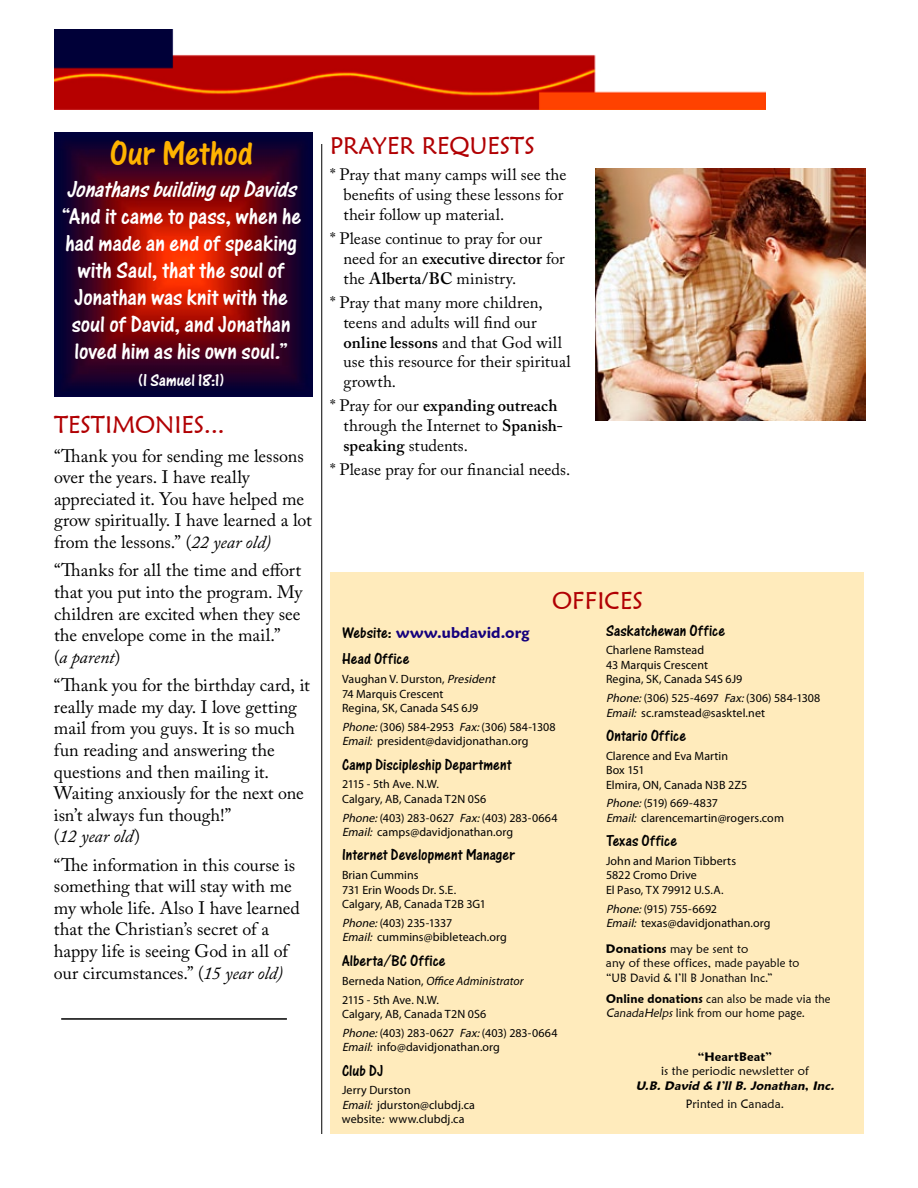
<style>
.page{position:relative;width:918px;height:1188px;background:#fff}
.page>*{position:absolute;margin:0;border:0;box-sizing:border-box;transform-origin:0 0}
.t1{font:36px "One Stroke Script Let Plain";letter-spacing:-.005em;color:#ffb300}
.t2{font:24px/27px "One Stroke Script Let Plain";color:#fff;text-align:center}
.t3{font:24px "Maiandra GD";color:#b10003}
.t4{font:italic 24px "One Stroke Script Let Plain";color:#fff}
.t5{font:18px/21.6px "Adobe Caslon Pro";color:#000}
.t6{font:18px "One Stroke Script Let Plain";color:#fff}
.t7{font:16.5px/19.8px "Adobe Caslon Pro";color:#000}
.t8{font:16.5px "One Stroke Script Let Plain";letter-spacing:.005em;color:#000}
.t9{font:600 15px "Maiandra GD";letter-spacing:.01em;color:#14007d}
.t10{font:12px/14.4px "Myriad Pro";letter-spacing:.005em;color:#000}
.t11{font:12px/14.4px "Maiandra GD";letter-spacing:.01em;color:#000}
.t12{font:12px/14.4px "Maiandra GD";letter-spacing:.01em;color:#000;scale:.95 1}
.t13{font:12px/18.9px "Myriad Pro";letter-spacing:-.015em;color:#000}
.t14{font:italic 600 12px "Maiandra GD";color:#000}
.t15{font:600 12px "Maiandra GD";letter-spacing:.015em;color:#000}
.s1{font-style:italic}
.s2{font-weight:600}
.s3{font-family:"One Stroke Script Let Plain";font-weight:400;font-size:16.5px;color:#000}
</style>
<div class="page">
<hr style="left:321px;top:144px;width:1px;height:990px;background:#000">
<img style="left:55px;top:30px;width:711px;height:80px">
<img style="left:54px;top:133px;width:258px;height:263px">
<div style="left:330px;top:572px;width:534px;height:562px;background:#ffebbc"></div>
<hr style="left:61px;top:1018px;width:226px;height:2px;background:#000">
<img style="left:595px;top:169px;width:270px;height:252px">
<h1 class="t1" style="left:110px;top:133px;width:145px">Our Method</h1>
<h2 class="t4" style="left:66px;top:175px;width:237px">JonathansbuildingupDavids</h2>
<h2 class="t2" style="left:61px;top:202px;width:242px">“And it came to pass, when he had made an end of speaking with Saul, that the soul of<br>Jonathan was knit with the soul of David, and Jonathan loved him as his own soul.”</h2>
<h3 class="t6" style="left:137px;top:369px;width:90px">(I Samuel 18:1)</h3>
<h2 class="t3" style="left:54px;top:410px;width:172px">TESTIMONIES...</h2>
<h3 class="t5" style="left:54px;top:445px;width:259px">“Thank you for sending me lessons over the years. I have really appreciated it. You have helped me grow spiritually. I have learned a lot from the lessons.” (<span class="s1">22 year old)</span></h3>
<h3 class="t5" style="left:54px;top:559px;width:250px">“Thanks for all the time and effort that you put into the program. My children are excited when they see the envelope come in the mail.”<br>(<span class="s1">a parent</span>)</h3>
<h3 class="t5" style="left:54px;top:674px;width:257px">“Thank you for the birthday card, it really made my day. I love getting mail from you guys. It is so much fun reading and answering the questions and then mailing it.<br>Waiting anxiously for the next one isn’t always fun though!”<br>(<span class="s1">12 year old</span>)</h3>
<h3 class="t5" style="left:54px;top:854px;width:247px">“The information in this course is something that will stay with me my whole life. Also I have learned that the Christian’s secret of a happy life is seeing God in all of our circumstances.” (<span class="s1">15 year old)</span></h3>
<h2 class="t3" style="left:330px;top:131px;width:206px">PRAYER REQUESTS</h2>
<h3 class="t7" style="left:343px;top:165px;width:224px;text-indent:-13px">* Pray that many camps will see the benefits of using these lessons for their follow up material.</h3>
<h3 class="t7" style="left:343px;top:228px;width:223px;text-indent:-13px">* Please continue to pray for our need for an <span class="s2">executive director</span> for the <span class="s2">Alberta/BC</span> ministry.</h3>
<h3 class="t7" style="left:343px;top:292px;width:229px;text-indent:-13px">* Pray that many more children, teens and adults will find our <span class="s2">online lessons</span> and that God will use this resource for their spiritual growth.</h3>
<h3 class="t7" style="left:343px;top:396px;width:221px;text-indent:-13px">* Pray for our <span class="s2">expanding outreach </span>through the Internet to <span class="s2">Spanish&shy;speaking</span> students.</h3>
<h3 class="t7" style="left:330px;top:460px;width:242px">* Please pray for our financial needs.</h3>
<h2 class="t3" style="left:552px;top:586px;width:92px">OFFICES</h2>
<p class="t9" style="left:342px;top:623px;width:189px"><span class="s3">Website:</span> www.ubdavid.org</p>
<h3 class="t8" style="left:342px;top:649px;width:69px">Head Office</h3>
<p class="t10" style="left:342px;top:672px;width:158px">Vaughan V. Durston, <span class="s1">President<br></span>74 Marquis Crescent<br>Regina, SK, Canada S4S 6J9</p>
<p class="t10" style="left:342px;top:719px;width:215px"><span class="s1">Phone:</span>(306) 584-2953 <span class="s1">Fax:</span>(306) 584-1308<br><span class="s1">Email:</span> president@davidjonathan.org</p>
<h3 class="t8" style="left:342px;top:755px;width:171px">Camp Discipleship Department</h3>
<p class="t10" style="left:342px;top:777px;width:146px">2115 - 5th Ave. N.W.<br>Calgary, AB, Canada T2N 0S6</p>
<p class="t10" style="left:342px;top:810px;width:217px"><span class="s1">Phone:</span>(403) 283-0627 <span class="s1">Fax:</span>(403) 283-0664<br><span class="s1">Email:</span> camps@davidjonathan.org</p>
<h3 class="t8" style="left:342px;top:846px;width:174px">Internet Development Manager</h3>
<p class="t10" style="left:342px;top:868px;width:145px">Brian Cummins<br>731 Erin Woods Dr. S.E.<br>Calgary, AB, Canada T2B 3G1</p>
<p class="t10" style="left:342px;top:916px;width:166px"><span class="s1">Phone:</span>(403) 235-1337<br><span class="s1">Email:</span> cummins@bibleteach.org</p>
<h3 class="t8" style="left:342px;top:951px;width:105px">Alberta/BC Office</h3>
<p class="t13" style="left:342px;top:971px;width:183px">Berneda Nation, <span class="s1">Office Administrator<br></span>2115 - 5th Ave. N.W.</p>
<p class="t10" style="left:342px;top:1004px;width:217px;line-height:18.9px">Calgary, AB, Canada T2N 0S6<br><span class="s1">Phone:</span>(403) 283-0627 <span class="s1">Fax:</span>(403) 283-0664</p>
<p class="t10" style="left:342px;top:1040px;width:160px"><span class="s1">Email:</span> info@davidjonathan.org</p>
<h3 class="t8" style="left:342px;top:1061px;width:43px">Club DJ</h3>
<p class="t10" style="left:342px;top:1083px;width:135px">Jerry Durston<br><span class="s1">Email:</span> jdurston@clubdj.ca website<span class="s1">:</span> www.clubdj.ca</p>
<h3 class="t8" style="left:606px;top:621px;width:121px">Saskatchewan Office</h3>
<p class="t10" style="left:606px;top:643px;width:138px">Charlene Ramstead<br>43 Marquis Crescent<br>Regina, SK, Canada S4S 6J9</p>
<p class="t10" style="left:606px;top:691px;width:216px"><span class="s1">Phone:</span>(306) 525-4697 <span class="s1">Fax:</span>(306) 584-1308<br><span class="s1">Email:</span> sc.ramstead@sasktel.net</p>
<h3 class="t8" style="left:606px;top:726px;width:82px">Ontario Office</h3>
<p class="t10" style="left:606px;top:748px;width:143px">Clarence and Eva Martin<br>Box 151<br>Elmira, ON, Canada N3B 2Z5</p>
<p class="t10" style="left:606px;top:796px;width:180px"><span class="s1">Phone:</span>(519) 669-4837<br><span class="s1">Email:</span> clarencemartin@rogers.com</p>
<h3 class="t8" style="left:606px;top:831px;width:73px">Texas Office</h3>
<p class="t10" style="left:606px;top:854px;width:132px">John and Marion Tibberts<br>5822 Cromo Drive<br>El Paso, TX 79912 U.S.A.</p>
<p class="t10" style="left:606px;top:901px;width:166px"><span class="s1">Phone:</span>(915) 755-6692<br><span class="s1">Email:</span> texas@davidjonathan.org</p>
<p class="t11" style="left:606px;top:941px;width:195px"><span class="s2">Donations</span> may be sent to<br>any of these offices, made payable to “UB David &amp; I’ll B Jonathan Inc.”</p>
<p class="t12" style="left:606px;top:991px;width:238px"><span class="s2">Online donations</span> can also be made via the<br><span class="s1">CanadaHelps</span> link from our home page.</p>
<p class="t15" style="left:698px;top:1049px;width:76px">“HeartBeat”</p>
<p class="t11" style="left:661px;top:1064px;width:149px">is the periodic newsletter of</p>
<p class="t14" style="left:636px;top:1078px;width:203px">U.B.David &amp; I’llB.Jonathan,Inc.</p>
<p class="t11" style="left:686px;top:1097px;width:100px">Printed in Canada.</p>
</div>
